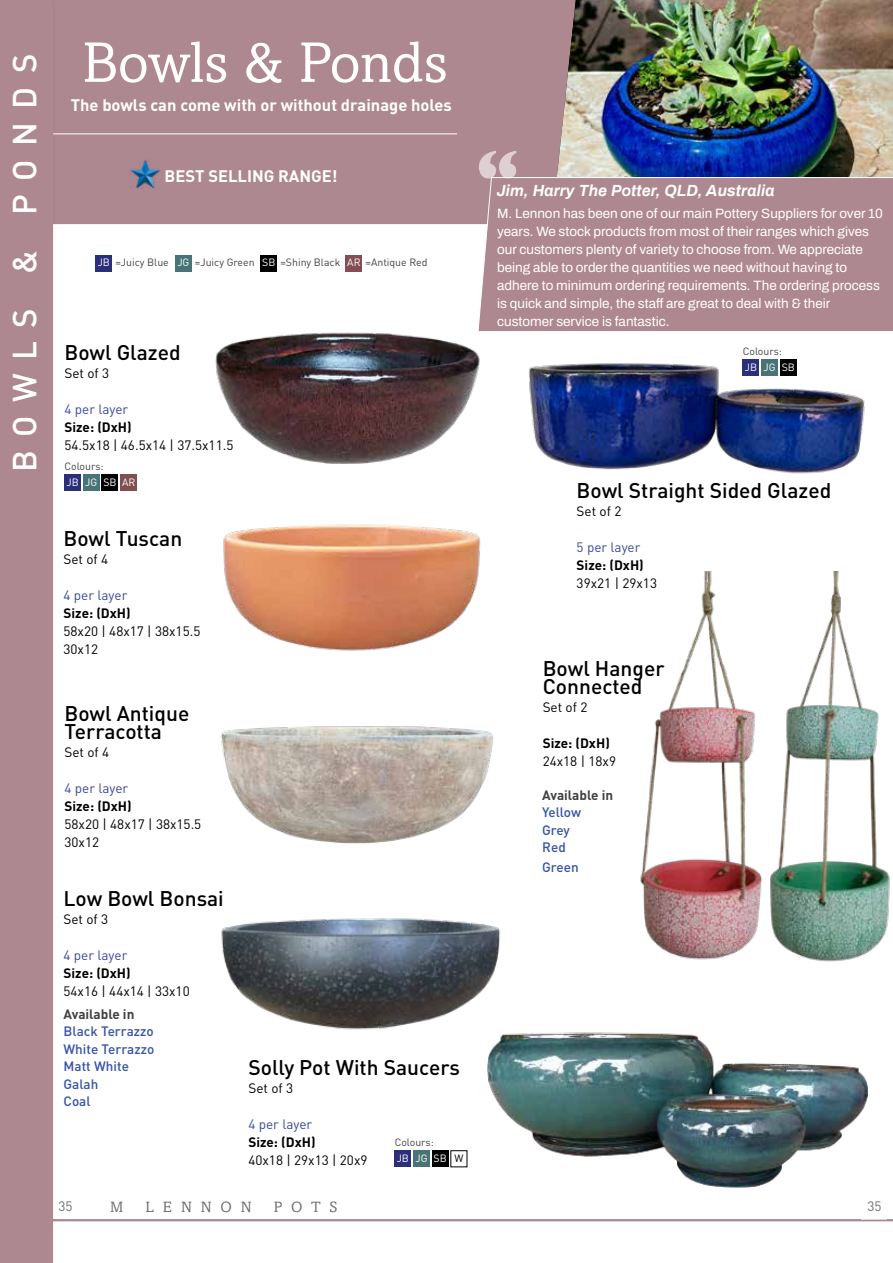
<style>
.page{position:relative;width:893px;height:1263px;background:#fff}
.page>*{position:absolute;margin:0;border:0;box-sizing:border-box;transform-origin:0 0}
.t1{font:700 75px "Gill Sans";color:#fff}
.t2{font:700 60px "Gill Sans";color:#fff}
.t3{font:57.3px "Amasis MTW1 G";color:#fff}
.t4{font:39.3px "Amasis MTW1 G";color:#fff}
.t5{font:500 33px "DIN Pro";letter-spacing:.41em;color:#fff}
.t6{font:500 21px/18px "DIN Pro";color:#000}
.t7{font:700 16.5px "DIN Pro";color:#fff}
.t8{font:italic 700 15.75px "Archivo";color:#fff}
.t9{font:15px "Amasis MTW1 G";letter-spacing:.6em;color:#6d6e71}
.t10{font:600 13.5px/18px "Archivo";color:#fff}
.t11{font:13.5px/18px "DIN Pro";color:#000}
.t12{font:700 13.5px "DIN Pro";color:#000}
.t13{font:500 13.5px/17.5px "DIN Pro";color:#3552a4}
.t14{font:13.5px "DIN Pro";color:#38499e}
.t15{font:700 13.5px "DIN Pro";color:#414042}
.t16{font:13.5px "DIN Pro";color:#6d6e71}
.t17{font:10.5px/15.9px "DIN Pro";color:#414042}
.t18{font:10.5px "DIN Pro";color:#fff}
.s1{color:#fff}
.s2{color:#000}
</style>
<div class="page">
<div style="left:57px;top:0;width:491px;height:224px;background:#ae8890"></div>
<img style="left:552px;top:0;width:341px;height:177px">
<hr style="left:0;top:133px;width:457px;height:1px;background:#fff">
<div style="left:477px;top:177px;width:416px;height:154px;background:#ae8890"></div>
<div style="left:0;top:0;width:57px;height:1263px;background:#000;opacity:.2"></div>
<div style="left:0;top:0;width:53px;height:1263px;background:#ae8890"></div>
<img style="left:223px;top:524px;width:258px;height:127px">
<img style="left:215px;top:327px;width:267px;height:137px">
<img style="left:529px;top:359px;width:336px;height:115px">
<img style="left:221px;top:726px;width:273px;height:118px">
<img style="left:487px;top:1032px;width:382px;height:156px">
<img style="left:221px;top:918px;width:303px;height:118px">
<hr style="left:0;top:1219px;width:893px;height:2px;background:#ae8890">
<div style="left:96px;top:255px;width:16px;height:16px;background:#2a2f7a"></div>
<div style="left:175px;top:255px;width:16px;height:16px;background:#497477"></div>
<div style="left:261px;top:255px;width:16px;height:16px;background:#000"></div>
<div style="left:346px;top:255px;width:16px;height:16px;background:#824e51"></div>
<div style="left:395px;top:1151px;width:16px;height:16px;background:#2a2f7a"></div>
<div style="left:413px;top:1151px;width:17px;height:16px;background:#497477"></div>
<div style="left:432px;top:1151px;width:16px;height:16px;background:#000"></div>
<div style="left:451px;top:1150px;width:16px;height:17px;border:1px solid #000"></div>
<div style="left:743px;top:360px;width:16px;height:16px;background:#2a2f7a"></div>
<div style="left:761px;top:360px;width:17px;height:16px;background:#497477"></div>
<div style="left:780px;top:360px;width:16px;height:16px;background:#000"></div>
<img style="left:640px;top:571px;width:117px;height:389px">
<div style="left:64px;top:475px;width:17px;height:16px;background:#2a2f7a"></div>
<div style="left:83px;top:475px;width:16px;height:16px;background:#497477"></div>
<div style="left:102px;top:475px;width:16px;height:16px;background:#000"></div>
<div style="left:121px;top:475px;width:16px;height:16px;background:#824e51"></div>
<img style="left:757px;top:571px;width:133px;height:391px">
<img style="left:129px;top:159px;width:32px;height:29px">
<h3 class="t5" style="left:6px;top:300px;width:254px;rotate:-90deg">CATAGORY</h3>
<h3 class="t5" style="left:2px;top:472px;width:420px;rotate:-90deg">BOWLS &amp; PONDS</h3>
<h2 class="t2" style="left:404px;top:6px;width:35px">“</h2>
<h3 class="t3" style="left:83px;top:29px;width:367px">Bowls &amp; Ponds</h3>
<p class="t7" style="left:71px;top:93px;width:383px">The bowls can come with or without drainage holes</p>
<h3 class="t4" style="left:109px;top:39px;width:155px">Category</h3>
<p class="t7" style="left:164px;top:165px;width:174px">BEST SELLING RANGE!</p>
<p class="t17" style="left:98px;top:254px;width:331px"><span class="s1">JB</span> =Juicy Blue <span class="s1">JG</span> =Juicy Green <span class="s1">SB</span> =Shiny Black <span class="s1">AR</span> =Antique Red</p>
<h3 class="t6" style="left:64px;top:342px;width:118px">Bowl Glazed</h3>
<p class="t11" style="left:64px;top:363px;width:46px">Set of 3</p>
<p class="t14" style="left:64px;top:400px;width:65px">4 per layer</p>
<p class="t12" style="left:64px;top:418px;width:69px">Size: (DxH)</p>
<p class="t11" style="left:64px;top:435px;width:170px">54.5x18 | 46.5x14 | 37.5x11.5</p>
<p class="t17" style="left:64px;top:458px;width:41px">Colours:</p>
<p class="t18" style="left:66px;top:475px;width:70px">JB JG SB AR</p>
<h3 class="t6" style="left:64px;top:528px;width:120px">Bowl Tuscan</h3>
<p class="t11" style="left:64px;top:549px;width:46px">Set of 4</p>
<p class="t14" style="left:64px;top:586px;width:65px">4 per layer</p>
<p class="t12" style="left:64px;top:604px;width:69px">Size: (DxH)</p>
<p class="t11" style="left:64px;top:621px;width:138px">58x20 | 48x17 | 38x15.5<br>30x12</p>
<h3 class="t6" style="left:64px;top:703px;width:126px">Bowl Antique<br>Terracotta</h3>
<p class="t11" style="left:64px;top:742px;width:46px">Set of 4</p>
<p class="t14" style="left:64px;top:779px;width:65px">4 per layer</p>
<p class="t12" style="left:64px;top:797px;width:69px">Size: (DxH)</p>
<p class="t11" style="left:64px;top:814px;width:138px">58x20 | 48x17 | 38x15.5<br>30x12</p>
<h3 class="t6" style="left:64px;top:888px;width:162px">Low Bowl Bonsai</h3>
<p class="t11" style="left:64px;top:909px;width:46px">Set of 3</p>
<p class="t14" style="left:64px;top:946px;width:65px">4 per layer</p>
<p class="t12" style="left:64px;top:964px;width:69px">Size: (DxH)</p>
<p class="t11" style="left:64px;top:981px;width:128px">54x16 | 44x14 | 33x10</p>
<p class="t15" style="left:64px;top:1005px;width:72px">Available in</p>
<p class="t13" style="left:64px;top:1022px;width:92px">Black Terrazzo<br>White Terrazzo<br>Matt White<br>Galah<br>Coal</p>
<h3 class="t6" style="left:248px;top:1058px;width:213px">Solly Pot With Saucers</h3>
<p class="t11" style="left:248px;top:1079px;width:46px">Set of 3</p>
<p class="t14" style="left:248px;top:1115px;width:65px">4 per layer</p>
<p class="t12" style="left:248px;top:1133px;width:69px">Size: (DxH)</p>
<p class="t11" style="left:248px;top:1151px;width:121px">40x18 | 29x13 | 20x9</p>
<p class="t17" style="left:395px;top:1134px;width:70px">Colours:<br><span class="s1">JB JG SB</span> <span class="s2">W</span></p>
<p class="t16" style="left:58px;top:1197px;width:16px">35</p>
<p class="t9" style="left:110px;top:1198px;width:15px">M</p>
<p class="t9" style="left:145px;top:1198px;width:108px">LENNON</p>
<p class="t9" style="left:274px;top:1198px;width:65px">POTS</p>
<h1 class="t1" style="left:476px;top:117px;width:44px">“</h1>
<p class="t8" style="left:497px;top:179px;width:279px">Jim, Harry The Potter, QLD, Australia</p>
<p class="t10" style="left:497px;top:204px;width:387px">M. Lennon has been one of our main Pottery Suppliers for over 10 years. We stock products from most of their ranges which gives our customers plenty of variety to choose from. We appreciate being able to order the quantities we need without having to adhere to minimum ordering requirements. The ordering process is quick and simple, the staff are great to deal with &amp; their customer service is fantastic.</p>
<p class="t17" style="left:743px;top:342px;width:41px">Colours:</p>
<p class="t18" style="left:745px;top:360px;width:52px">JB JG SB</p>
<h3 class="t6" style="left:577px;top:481px;width:256px">Bowl Straight Sided Glazed</h3>
<p class="t11" style="left:577px;top:502px;width:46px">Set of 2</p>
<p class="t14" style="left:577px;top:538px;width:65px">5 per layer</p>
<p class="t12" style="left:577px;top:556px;width:69px">Size: (DxH)</p>
<p class="t11" style="left:577px;top:574px;width:82px">39x21 | 29x13</p>
<h3 class="t6" style="left:543px;top:658px;width:123px">Bowl Hanger<br>Connected</h3>
<p class="t11" style="left:543px;top:697px;width:46px">Set of 2</p>
<p class="t12" style="left:543px;top:734px;width:69px">Size: (DxH)</p>
<p class="t11" style="left:543px;top:751px;width:75px">24x18 | 18x9</p>
<p class="t15" style="left:542px;top:786px;width:72px">Available in</p>
<p class="t13" style="left:542px;top:803px;width:40px">Yellow<br>Grey<br>Red</p>
<p class="t13" style="left:542px;top:858px;width:38px">Green</p>
<p class="t16" style="left:867px;top:1197px;width:16px">35</p>
</div>
